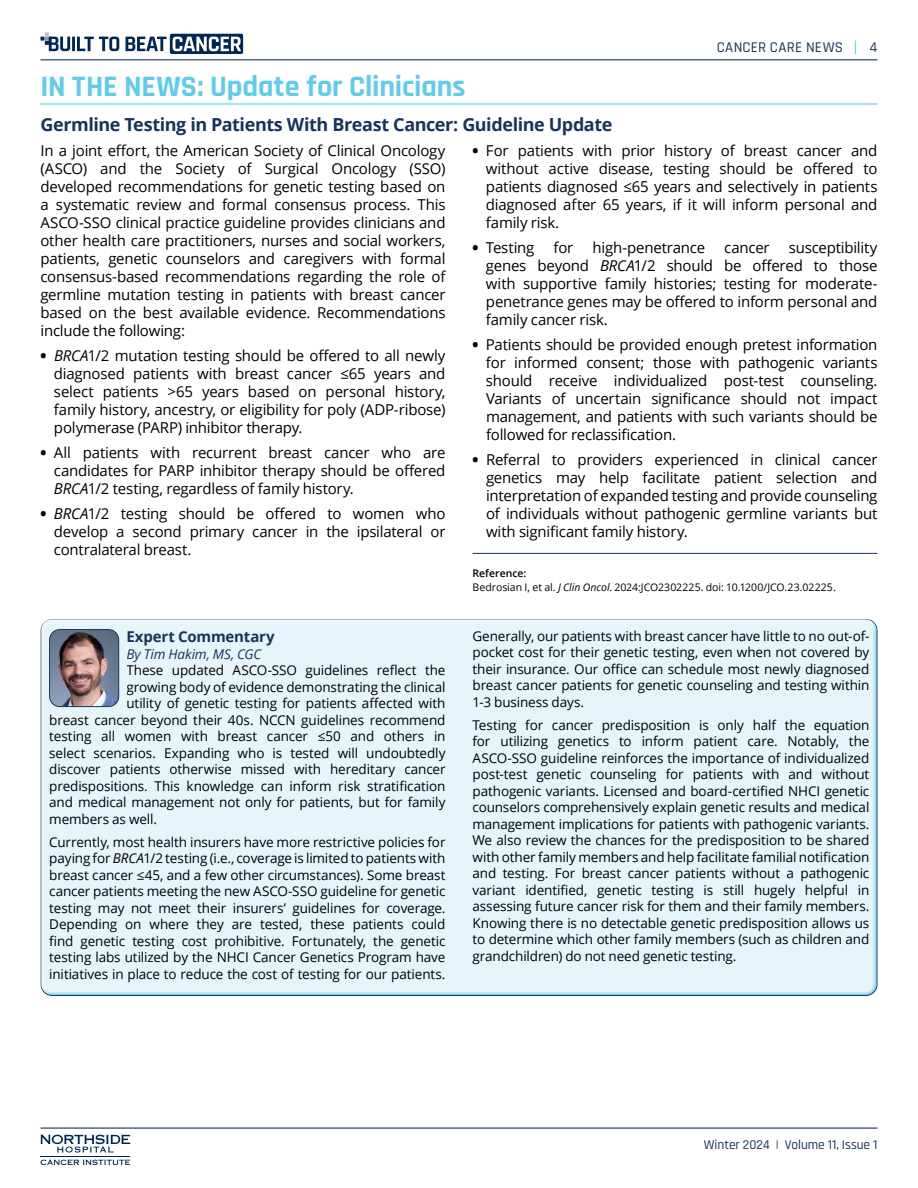
<style>
.page{position:relative;width:918px;height:1188px;background:#fff}
.page>*{position:absolute;margin:0;border:0;box-sizing:border-box;transform-origin:0 0}
.t1{font:700 30px "Rajdhani";letter-spacing:-.005em;color:#60cbea}
.t2{font:700 18px "Open Sans";letter-spacing:-.025em;color:#18335c}
.t3{font:15px/18px "Open Sans";letter-spacing:-.015em;color:#000;text-align:justify}
.t4{font:700 15px "Open Sans";letter-spacing:-.01em;color:#18335c}
.t5{font:500 15px "Rajdhani";letter-spacing:.02em;color:#18335c}
.t6{font:13.5px/16.5px "Open Sans";letter-spacing:-.01em;color:#000;text-align:justify}
.t7{font:500 13.5px "Rajdhani";letter-spacing:-.005em;color:#18335c}
.t8{font:italic 13.5px "Open Sans";letter-spacing:-.01em;color:#18335c}
.t9{font:10.5px/13.5px "Open Sans";color:#000}
.s1{font-weight:800}
.s2{font-style:italic}
.s3{font-weight:600}
</style>
<div class="page">
<hr style="left:41px;top:59px;width:837px;height:1px;background:#18335c">
<hr style="left:41px;top:1128px;width:837px;height:1px;background:#18335c">
<svg style="left:855px;top:40px;width:1px;height:14px"></svg>
<svg style="left:41px;top:32px;width:29px;height:19px"></svg>
<hr style="left:72px;top:37px;width:3px;height:14px;background:#002856">
<svg style="left:77px;top:37px;width:42px;height:14px"></svg>
<svg style="left:125px;top:34px;width:118px;height:20px"></svg>
<svg style="left:41px;top:1160px;width:89px;height:5px"></svg>
<svg style="left:41px;top:1135px;width:89px;height:18px"></svg>
<hr style="left:41px;top:1156px;width:89px;height:1px;background:#002856">
<hr style="left:41px;top:103px;width:837px;height:2px;background:#60cbea">
<hr style="left:472px;top:553px;width:406px;height:1px;background:#17345c">
<div style="left:35px;top:613px;width:845px;height:380px;background:#fff;opacity:.75"></div>
<div style="left:38px;top:622px;width:845px;height:374px;background:#e7f5fb"></div>
<img style="left:50px;top:630px;width:69px;height:77px">
<div style="left:49px;top:629px;width:70px;height:78px;border:1px solid #17345c;border-radius:10px"></div>
<p class="t5" style="left:717px;top:39px;width:128px">CANCER CARE NEWS</p>
<p class="t5" style="left:870px;top:39px;width:9px">4</p>
<h1 class="t1" style="left:40px;top:68px;width:427px">IN THE NEWS: Update for Clinicians</h1>
<h2 class="t2" style="left:40px;top:111px;width:573px">Germline Testing in Patients With Breast Cancer: Guideline Update</h2>
<p class="t3" style="left:40px;top:142px;width:407px">In a joint effort, the American Society of Clinical Oncology (ASCO) and the Society of Surgical Oncology (SSO) developed recommendations for genetic testing based on a systematic review and formal consensus process. This ASCO-SSO clinical practice guideline provides clinicians and other health care practitioners, nurses and social workers, patients, genetic counselors and caregivers with formal consensus-based recommendations regarding the role of germline mutation testing in patients with breast cancer based on the best available evidence. Recommendations include the following:</p>
<p class="t3" style="left:54px;top:346px;width:393px;text-indent:-13px"><span class="s1">•</span> <span class="s2">BRCA</span>1/2 mutation testing should be offered to all newly diagnosed patients with breast cancer ≤65 years and select patients &gt;65 years based on personal history, family history, ancestry, or eligibility for poly (ADP-ribose) polymerase (PARP) inhibitor therapy.</p>
<p class="t3" style="left:54px;top:443px;width:393px;text-indent:-14px"><span class="s1">•</span> All patients with recurrent breast cancer who are candidates for PARP inhibitor therapy should be offered <span class="s2">BRCA</span>1/2 testing, regardless of family history.</p>
<p class="t3" style="left:54px;top:504px;width:393px;text-indent:-13px"><span class="s1">•</span> <span class="s2">BRCA</span>1/2 testing should be offered to women who develop a second primary cancer in the ipsilateral or contralateral breast.</p>
<p class="t3" style="left:486px;top:142px;width:393px;text-indent:-14px"><span class="s1">•</span> For patients with prior history of breast cancer and without active disease, testing should be offered to patients diagnosed ≤65 years and selectively in patients diagnosed after 65 years, if it will inform personal and family risk.</p>
<p class="t3" style="left:472px;top:238px;width:63px"><span class="s1">•</span> Testing</p>
<p class="t3" style="left:554px;top:238px;width:21px">for</p>
<p class="t3" style="left:593px;top:238px;width:114px">high-penetrance</p>
<p class="t3" style="left:724px;top:238px;width:47px">cancer</p>
<p class="t3" style="left:486px;top:238px;width:393px;text-indent:303px">susceptibility genes beyond <span class="s2">BRCA</span>1/2 should be offered to those with supportive family histories; testing for moderate&shy;penetrance genes may be offered to inform personal and family cancer risk.</p>
<p class="t3" style="left:486px;top:335px;width:393px;text-indent:-14px"><span class="s1">•</span> Patients should be provided enough pretest information for informed consent; those with pathogenic variants should receive individualized post-test counseling.<br>Variants of uncertain significance should not impact management, and patients with such variants should be followed for reclassification.</p>
<p class="t3" style="left:486px;top:450px;width:393px;text-indent:-13px"><span class="s1">•</span> Referral to providers experienced in clinical cancer genetics may help facilitate patient selection and interpretation of expanded testing and provide counseling of individuals without pathogenic germline variants but with significant family history.</p>
<p class="t9" style="left:472px;top:566px;width:365px"><span class="s3">Reference:<br></span>Bedrosian I, et al. <span class="s2">J Clin Oncol</span>. 2024:JCO2302225. doi: 10.1200/JCO.23.02225.</p>
<p class="t4" style="left:126px;top:626px;width:150px">Expert Commentary</p>
<p class="t8" style="left:126px;top:644px;width:137px">By Tim Hakim, MS, CGC</p>
<p class="t6" style="left:126px;top:662px;width:321px">These updated ASCO-SSO guidelines reflect the</p>
<p class="t6" style="left:126px;top:678px;width:321px">growing body of evidence demonstrating the clinical</p>
<p class="t6" style="left:126px;top:695px;width:321px">utility of genetic testing for patients affected with</p>
<p class="t6" style="left:49px;top:711px;width:398px">breast cancer beyond their 40s. NCCN guidelines recommend</p>
<p class="t6" style="left:49px;top:728px;width:398px">testing all women with breast cancer ≤50 and others in</p>
<p class="t6" style="left:49px;top:744px;width:398px">select scenarios. Expanding who is tested will undoubtedly</p>
<p class="t6" style="left:49px;top:761px;width:398px">discover patients otherwise missed with hereditary cancer</p>
<p class="t6" style="left:49px;top:777px;width:398px">predispositions. This knowledge can inform risk stratification</p>
<p class="t6" style="left:49px;top:794px;width:398px">and medical management not only for patients, but for family</p>
<p class="t6" style="left:49px;top:810px;width:109px">members as well.</p>
<p class="t6" style="left:49px;top:833px;width:398px">Currently, most health insurers have more restrictive policies for paying for <span class="s2">BRCA</span>1/2 testing (i.e., coverage is limited to patients with breast cancer ≤45, and a few other circumstances). Some breast cancer patients meeting the new ASCO-SSO guideline for genetic testing may not meet their insurers’ guidelines for coverage.<br>Depending on where they are tested, these patients could find genetic testing cost prohibitive. Fortunately, the genetic testing labs utilized by the NHCI Cancer Genetics Program have initiatives in place to reduce the cost of testing for our patients.</p>
<p class="t6" style="left:472px;top:627px;width:398px">Generally, our patients with breast cancer have little to no out-of&shy;pocket cost for their genetic testing, even when not covered by their insurance. Our office can schedule most newly diagnosed breast cancer patients for genetic counseling and testing within 1-3 business days.</p>
<p class="t6" style="left:472px;top:716px;width:398px">Testing for cancer predisposition is only half the equation for utilizing genetics to inform patient care. Notably, the ASCO-SSO guideline reinforces the importance of individualized post-test genetic counseling for patients with and without pathogenic variants. Licensed and board-certified NHCI genetic counselors comprehensively explain genetic results and medical management implications for patients with pathogenic variants.<br>We also review the chances for the predisposition to be shared with other family members and help facilitate familial notification and testing. For breast cancer patients without a pathogenic variant identified, genetic testing is still hugely helpful in assessing future cancer risk for them and their family members.<br>Knowing there is no detectable genetic predisposition allows us to determine which other family members (such as children and grandchildren) do not need genetic testing.</p>
<p class="t7" style="left:704px;top:1137px;width:175px">Winter 2024 | Volume 11, Issue 1</p>
</div>
